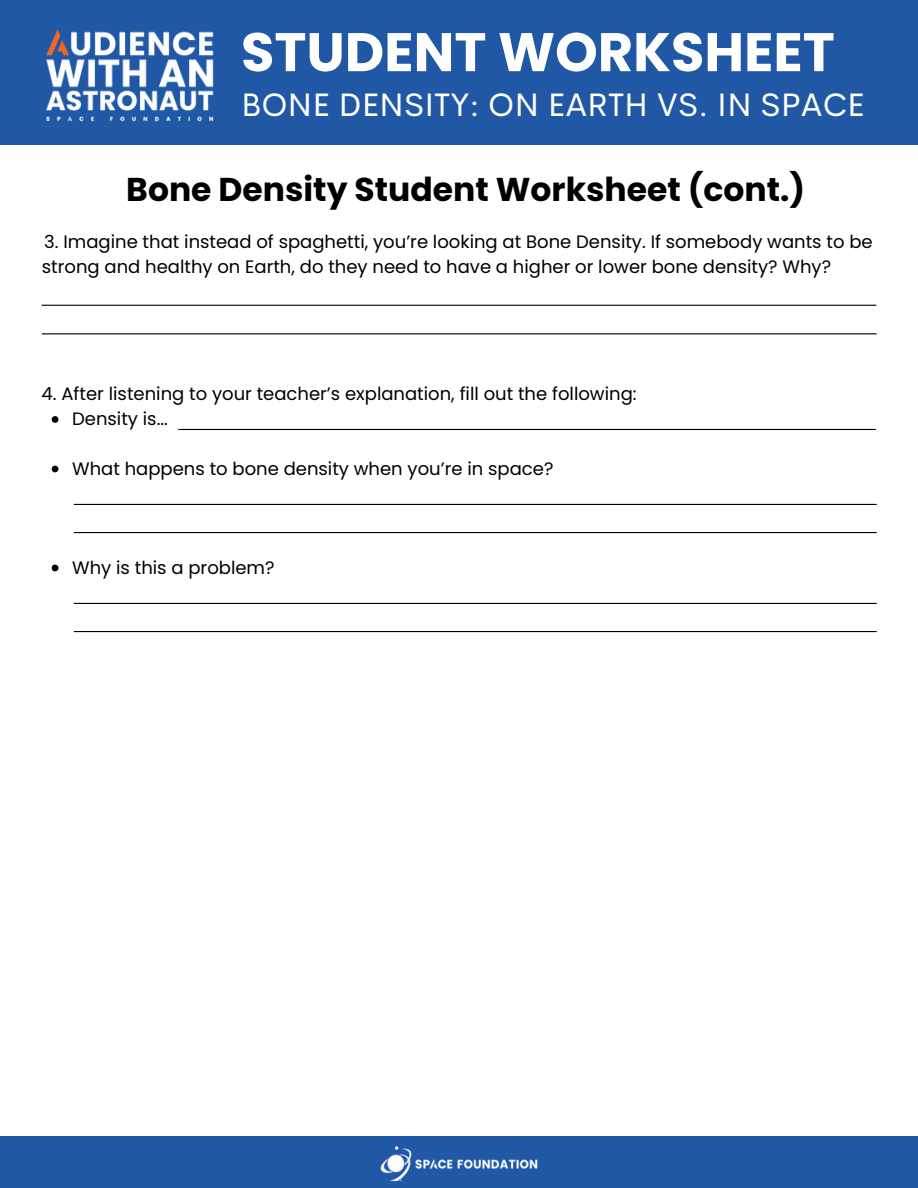
<style>
.page{position:relative;width:918px;height:1188px;background:#fff}
.page>*{position:absolute;margin:0;border:0;box-sizing:border-box;transform-origin:0 0}
.t1{font:700 54.3px "Poppins";color:#fff}
.t2{font:700 33px "Poppins";color:#000}
.t3{font:32.7px "Cerebri Sans";color:#fff}
.t4{font:18px/24.8px "Poppins";color:#000}
</style>
<div class="page">
<div style="left:0;top:0;width:918px;height:145px;background:#2058a5"></div>
<div style="left:0;top:1136px;width:918px;height:52px;background:#2058a5"></div>
<img style="left:380px;top:1146px;width:158px;height:36px">
<img style="left:46px;top:29px;width:168px;height:93px">
<hr style="left:42px;top:305px;width:834px;height:1px;background:#000">
<hr style="left:42px;top:333px;width:835px;height:1px;background:#000">
<svg style="left:52px;top:416px;width:6px;height:7px"></svg>
<svg style="left:52px;top:466px;width:6px;height:6px"></svg>
<svg style="left:52px;top:565px;width:6px;height:6px"></svg>
<hr style="left:74px;top:504px;width:803px;height:1px;background:#000">
<hr style="left:74px;top:532px;width:803px;height:1px;background:#000">
<hr style="left:74px;top:603px;width:803px;height:1px;background:#000">
<hr style="left:74px;top:631px;width:803px;height:1px;background:#000">
<hr style="left:178px;top:429px;width:698px;height:1px;background:#000">
<h1 class="t1" style="left:241px;top:14px;width:595px">STUDENT WORKSHEET</h1>
<h3 class="t3" style="left:241px;top:84px;width:625px">BONE DENSITY: ON EARTH VS. IN SPACE</h3>
<h2 class="t2" style="left:126px;top:166px;width:680px">Bone Density Student Worksheet (cont.)</h2>
<p class="t4" style="left:42px;top:229px;width:832px">3. Imagine that instead of spaghetti, you’re looking at Bone Density. If somebody wants to be strong and healthy on Earth, do they need to have a higher or lower bone density? Why?</p>
<p class="t4" style="left:72px;top:382px;width:566px;text-indent:-31px">4. After listening to your teacher’s explanation, fill out the following:<br>Density is...</p>
<p class="t4" style="left:72px;top:456px;width:483px">What happens to bone density when you’re in space?</p>
<p class="t4" style="left:72px;top:555px;width:204px">Why is this a problem?</p>
</div>
